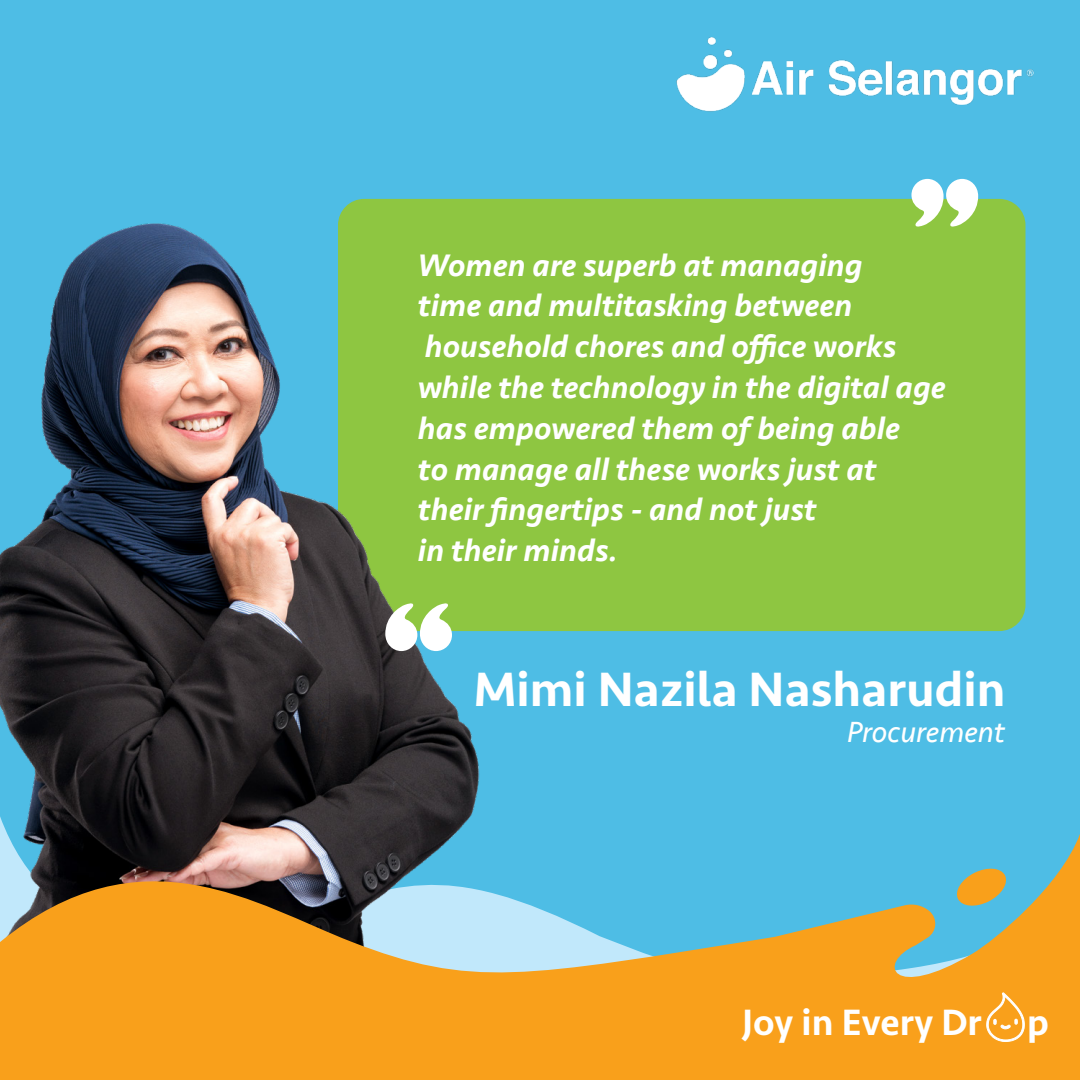
<style>
.page{position:relative;width:1080px;height:1080px;background:#4ebde5}
.page>*{position:absolute;margin:0;border:0;box-sizing:border-box;transform-origin:0 0}
.t1{font:500 50px "Seravek";color:#fff}
.t2{font:500 38px "Seravek";color:#fff}
.t3{font:italic 500 32px/40.8px "Seravek";color:#fff}
.t4{font:italic 30px "Seravek";color:#fff}
</style>
<div class="page">
<div style="left:338px;top:199px;width:687px;height:432px;background:#8ec641;border-radius:26px"></div>
<img style="left:0;top:198px;width:547px;height:628px">
<img style="left:676px;top:37px;width:358px;height:75px">
<svg style="left:0;top:826px;width:1080px;height:254px;fill:#f9a01b"></svg>
<svg style="left:954px;top:866px;width:55px;height:42px"></svg>
<svg style="left:986px;top:989px;width:38px;height:53px;background:#fab247"></svg>
<svg style="left:385px;top:602px;width:67px;height:49px"></svg>
<svg style="left:911px;top:179px;width:67px;height:48px"></svg>
<p class="t3" style="left:418px;top:245px;width:529px">Women are superb at managing<br>time and multitasking between household chores and office works while the technology in the digital age has empowered them of being able<br>to manage all these works just at their fingertips - and not just<br>in their minds.</p>
<h1 class="t1" style="left:474px;top:658px;width:533px">Mimi Nazila Nasharudin</h1>
<p class="t4" style="left:847px;top:708px;width:160px">Procurement</p>
<p class="t2" style="left:742px;top:999px;width:308px">Joy in Every Dr p</p>
</div>
